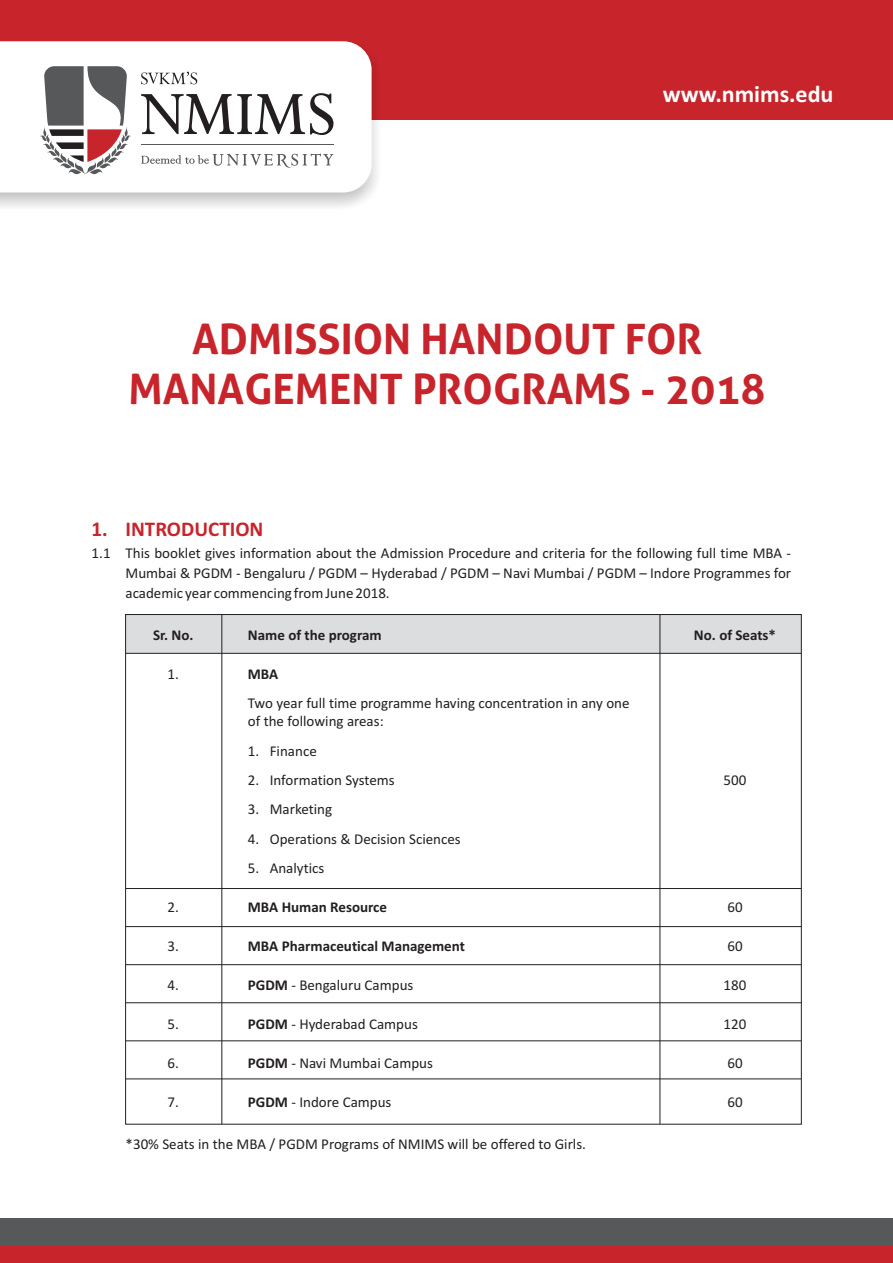
<style>
.page{position:relative;width:893px;height:1263px;background:#fff}
.page>*{position:absolute;margin:0;border:0;box-sizing:border-box;transform-origin:0 0}
.t1{font:700 42px/49.8px "Aller";color:#c8242b;text-align:center}
.t2{font:700 24px "Calibri";color:#fff}
.t3{font:700 21px "Calibri";color:#c8242b}
.t4{font:15px/20.1px "Calibri";color:#231f20;text-align:justify}
.t5{font:700 15px "Calibri";color:#231f20}
.s1{font-weight:700}
</style>
<div class="page">
<div style="left:126px;top:614px;width:675px;height:39px;background:#dcdddf"></div>
<div style="left:0;top:0;width:893px;height:119px;background:#c8242b"></div>
<img style="left:0;top:61px;width:381px;height:146px">
<div style="left:0;top:41px;width:372px;height:151px;background:#fff"></div>
<svg style="left:141px;top:93px;width:192px;height:42px"></svg>
<svg style="left:141px;top:72px;width:56px;height:12px"></svg>
<hr style="left:141px;top:144px;width:192px;height:1px;background:#57585a">
<svg style="left:40px;top:66px;width:91px;height:110px"></svg>
<svg style="left:141px;top:154px;width:192px;height:14px"></svg>
<div style="left:0;top:1246px;width:893px;height:17px;background:#c8242b"></div>
<div style="left:0;top:1218px;width:893px;height:28px;background:#57585a"></div>
<hr style="left:126px;top:653px;width:675px;height:1px;background:#231f20">
<hr style="left:126px;top:888px;width:675px;height:1px;background:#231f20">
<hr style="left:126px;top:926px;width:675px;height:1px;background:#231f20">
<hr style="left:126px;top:964px;width:675px;height:1px;background:#231f20">
<hr style="left:126px;top:1002px;width:675px;height:1px;background:#231f20">
<hr style="left:221px;top:614px;width:1px;height:510px;background:#231f20">
<hr style="left:660px;top:614px;width:1px;height:510px;background:#231f20">
<hr style="left:126px;top:1078px;width:675px;height:1px;background:#231f20">
<hr style="left:126px;top:1040px;width:675px;height:1px;background:#231f20">
<h2 class="t2" style="left:663px;top:84px;width:172px">www.nmims.edu</h2>
<h1 class="t1" style="left:129px;top:318px;width:639px">ADMISSION HANDOUT FOR<br>MANAGEMENT PROGRAMS - 2018</h1>
<h3 class="t3" style="left:92px;top:520px;width:173px">1. INTRODUCTION</h3>
<p class="t4" style="left:126px;top:544px;width:667px;text-indent:-34px">1.1 This booklet gives information about the Admission Procedure and criteria for the following full time MBA - Mumbai &amp; PGDM - Bengaluru / PGDM – Hyderabad / PGDM – Navi Mumbai / PGDM – Indore Programmes for academic year commencing from June 2018.</p>
<p class="t5" style="left:153px;top:629px;width:42px">Sr. No.</p>
<p class="t5" style="left:248px;top:629px;width:135px">Name of the program</p>
<p class="t5" style="left:694px;top:629px;width:84px">No. of Seats*</p>
<p class="t4" style="left:168px;top:665px;width:13px">1.</p>
<p class="t5" style="left:248px;top:668px;width:32px">MBA</p>
<p class="t4" style="left:248px;top:695px;width:383px;line-height:18.3px">Two year full time programme having concentration in any one of the following areas:</p>
<p class="t4" style="left:248px;top:742px;width:70px">1. Finance</p>
<p class="t4" style="left:248px;top:771px;width:148px">2. Information Systems</p>
<p class="t4" style="left:724px;top:771px;width:24px">500</p>
<p class="t4" style="left:248px;top:800px;width:86px">3. Marketing</p>
<p class="t4" style="left:248px;top:830px;width:214px">4. Operations &amp; Decision Sciences</p>
<p class="t4" style="left:248px;top:859px;width:78px">5. Analytics</p>
<p class="t4" style="left:168px;top:898px;width:13px">2.</p>
<p class="t5" style="left:248px;top:901px;width:141px">MBA Human Resource</p>
<p class="t4" style="left:727px;top:898px;width:17px">60</p>
<p class="t4" style="left:168px;top:937px;width:13px">3.</p>
<p class="t5" style="left:248px;top:940px;width:219px">MBA Pharmaceutical Management</p>
<p class="t4" style="left:727px;top:937px;width:17px">60</p>
<p class="t4" style="left:168px;top:976px;width:13px">4.</p>
<p class="t4" style="left:248px;top:976px;width:167px"><span class="s1">PGDM</span> - Bengaluru Campus</p>
<p class="t4" style="left:724px;top:976px;width:24px">180</p>
<p class="t4" style="left:168px;top:1015px;width:13px">5.</p>
<p class="t4" style="left:248px;top:1015px;width:171px"><span class="s1">PGDM</span> - Hyderabad Campus</p>
<p class="t4" style="left:724px;top:1015px;width:24px">120</p>
<p class="t4" style="left:168px;top:1054px;width:13px">6.</p>
<p class="t4" style="left:248px;top:1054px;width:187px"><span class="s1">PGDM</span> - Navi Mumbai Campus</p>
<p class="t4" style="left:727px;top:1054px;width:17px">60</p>
<p class="t4" style="left:168px;top:1093px;width:13px">7.</p>
<p class="t4" style="left:248px;top:1093px;width:145px"><span class="s1">PGDM</span> - Indore Campus</p>
<p class="t4" style="left:727px;top:1093px;width:17px">60</p>
<p class="t4" style="left:126px;top:1135px;width:462px">*30% Seats in the MBA / PGDM Programs of NMIMS will be offered to Girls.</p>
</div>
